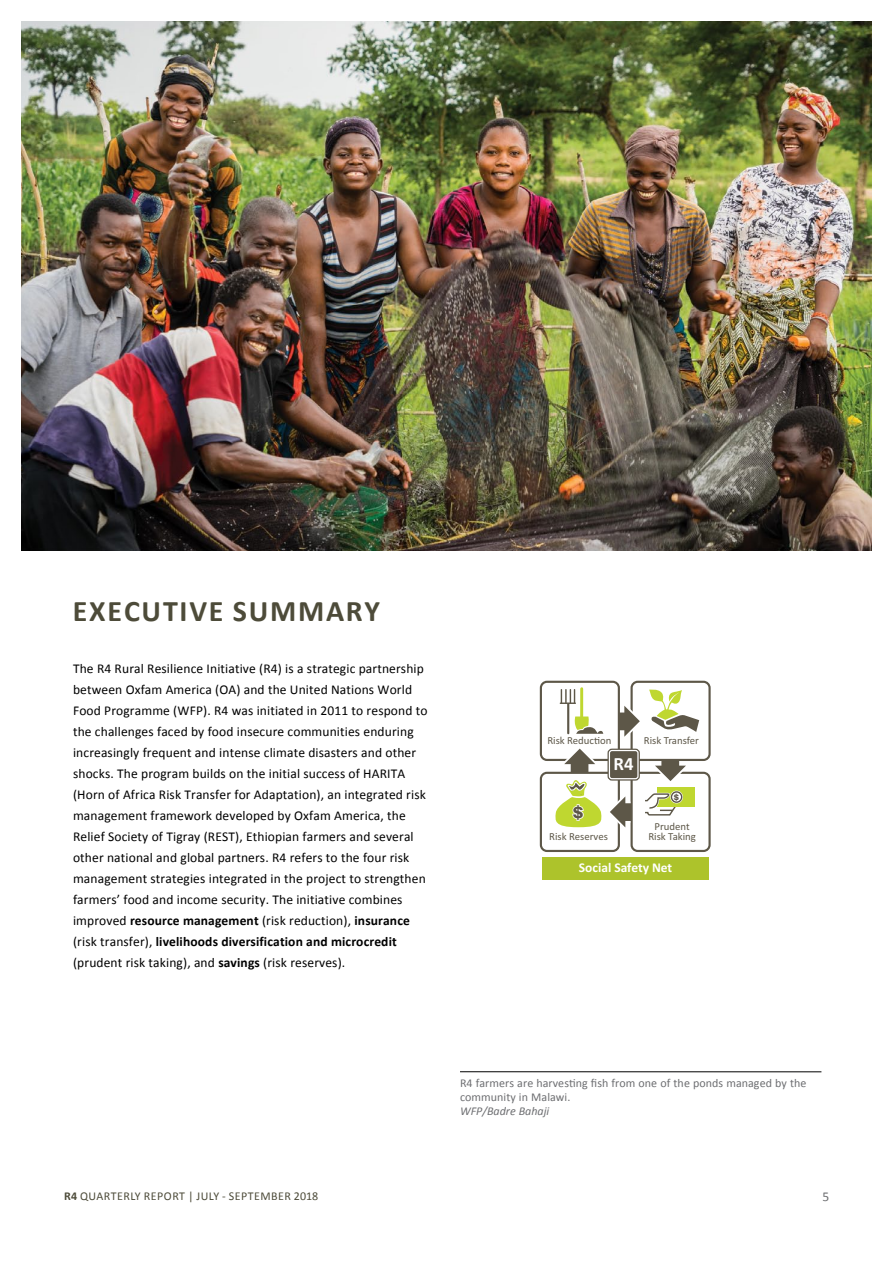
<style>
.page{position:relative;width:893px;height:1263px;background:#fff}
.page>*{position:absolute;margin:0;border:0;box-sizing:border-box;transform-origin:0 0}
.t1{font:700 30px "Calibri";letter-spacing:.06em;color:#4d4b39}
.t2{font:700 18.75px "Calibri";color:#fff}
.t3{font:900 16.05px "Helvetica";color:#fff}
.body_copy{font:13.5px/21px "Calibri";letter-spacing:.01em;color:#000}
.t4{font:700 13.5px "Calibri";color:#fff}
.New_Style_Sheet{font:13.5px "Calibri";color:#6d6e71}
.t5{font:12px/14.4px "Calibri";letter-spacing:.005em;color:#6d6e71}
.t6{font:12px "Calibri";letter-spacing:.04em;color:#4d4b39}
.t7{font:italic 12px "Calibri";color:#6d6e71}
.t8{font:10.8px/10.1px "Calibri";color:#5d5748;text-align:center}
.t9{font:900 7.95px "Helvetica";color:#5d5748}
.s1{font-weight:700}
</style>
<div class="page">
<img style="left:21px;top:21px;width:851px;height:529px">
<hr style="left:460px;top:1071px;width:361px;height:1px;background:#000">
<svg style="left:540px;top:681px;width:171px;height:171px"></svg>
<hr style="left:567px;top:704px;width:2px;height:29px;background:#5d5748">
<div style="left:542px;top:857px;width:166px;height:22px;background:#adc32b"></div>
<p class="t1" style="left:73px;top:592px;width:309px">EXECUTIVE SUMMARY</p>
<p class="body_copy" style="left:73px;top:658px;width:356px">The R4 Rural Resilience Initiative (R4) is a strategic partnership between Oxfam America (OA) and the United Nations World Food Programme (WFP). R4 was initiated in 2011 to respond to the challenges faced by food insecure communities enduring increasingly frequent and intense climate disasters and other shocks. The program builds on the initial success of HARITA (Horn of Africa Risk Transfer for Adaptation), an integrated risk management framework developed by Oxfam America, the Relief Society of Tigray (REST), Ethiopian farmers and several other national and global partners. R4 refers to the four risk management strategies integrated in the project to strengthen farmers’ food and income security. The initiative combines improved <span class="s1">resource management</span> (risk reduction), <span class="s1">insurance</span></p>
<p class="body_copy" style="left:73px;top:931px;width:325px">(risk transfer), <span class="s1">livelihoods diversification and microcredit </span>(prudent risk taking), and <span class="s1">savings</span> (risk reserves).</p>
<p class="t8" style="left:547px;top:735px;width:66px">Risk Reduc on</p>
<p class="t3" style="left:573px;top:803px;width:12px">$</p>
<p class="t2" style="left:614px;top:752px;width:22px">R4</p>
<p class="t8" style="left:549px;top:831px;width:60px">Risk Reserves</p>
<p class="t8" style="left:644px;top:735px;width:57px">Risk Transfer</p>
<p class="t9" style="left:674px;top:792px;width:7px">$</p>
<p class="t8" style="left:648px;top:821px;width:49px">Prudent<br>Risk Taking</p>
<p class="t4" style="left:579px;top:858px;width:95px">Social Safety Net</p>
<p class="t5" style="left:460px;top:1075px;width:348px">R4 farmers are harvesting fish from one of the ponds managed by the community in Malawi.</p>
<p class="t7" style="left:460px;top:1103px;width:91px">WFP/Badre Bahaji</p>
<p class="t6" style="left:64px;top:1188px;width:256px"><span class="s1">R4</span> QUARTERLY REPORT | JULY - SEPTEMBER 2018</p>
<p class="New_Style_Sheet" style="left:822px;top:1188px;width:8px">5</p>
</div>
